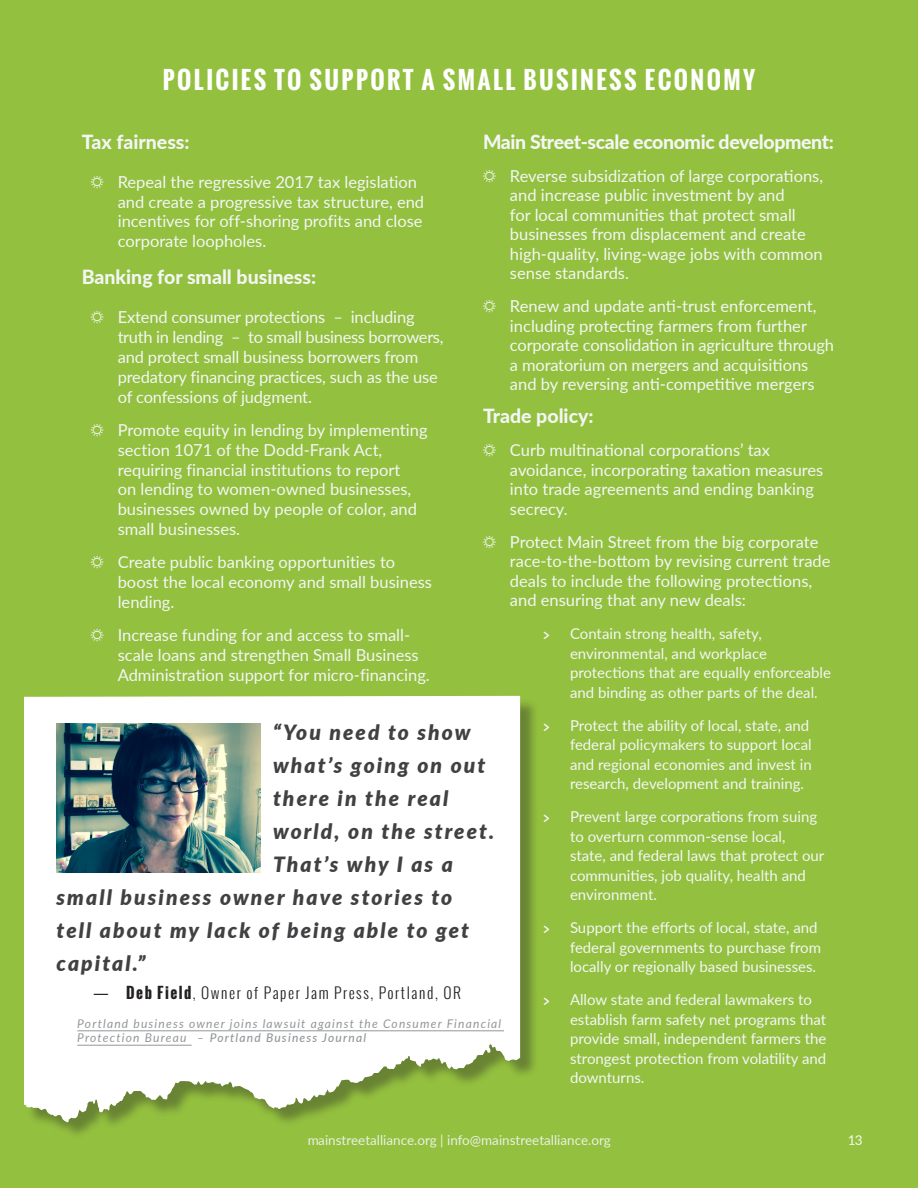
<style>
.page{position:relative;width:918px;height:1188px;background:#fff}
.page>*{position:absolute;margin:0;border:0;box-sizing:border-box;transform-origin:0 0}
.Header_-_Align_Cente{font:700 24px "Oswald";letter-spacing:.1em;color:#fff}
.Pull_Quote{font:italic 900 21px "Lato";letter-spacing:.1em;color:#414042}
.body_subhead{font:800 19.5px "Lato";color:#f3f6f5}
.Bulleted_List_-_Suns{font:800 19.5px "Lato";letter-spacing:-.02em;color:#f3f6f5}
.Bulleted_List_-_Suns-2{font:800 19.5px "Lato";color:#f3f6f5}
.t1{font:16.5px/19.8px "Lato";color:#f3f6f5}
.t2{font:15px/19.5px "Lato";color:#f3f6f5}
.t3{font:300 15px "Oswald";letter-spacing:.1em;color:#231f20}
.t4{font:13.5px "Lato";color:#f3f6f5}
.t5{font:13.5px "Lato";color:#fff}
.t6{font:italic 12px/14.4px "Lato";letter-spacing:.1em;color:#939698}
.s1{font-family:"Chalkboard"}
.s2{font-weight:400}
.s3{font-weight:700}
.s4{font-weight:500}
</style>
<div class="page">
<div style="left:0;top:809px;width:918px;height:379px;background:#93c03f"></div>
<div style="left:0;top:0;width:918px;height:1117px;background:#93c03f"></div>
<div style="left:26px;top:698px;width:513px;height:442px;background:#231f20;opacity:.38"></div>
<svg style="left:24px;top:696px;width:496px;height:427px;background:#f2f6ea"></svg>
<hr style="left:77px;top:1031px;width:427px;height:1px;background:#939698">
<hr style="left:77px;top:1045px;width:115px;height:1px;background:#939698">
<img style="left:57px;top:723px;width:203px;height:150px">
<p class="Header_-_Align_Cente" style="left:163px;top:62px;width:594px">POLICIES TO SUPPORT A SMALL BUSINESS ECONOMY</p>
<p class="body_subhead" style="left:82px;top:127px;width:109px">Tax fairness:</p>
<p class="t1" style="left:118px;top:171px;width:308px;text-indent:-27px">☼ Repeal the regressive 2017 tax legislation and create a progressive tax structure, end incentives for off-shoring profits and close corporate loopholes.</p>
<p class="body_subhead" style="left:82px;top:263px;width:236px">Banking for small business:</p>
<p class="t1" style="left:118px;top:307px;width:327px;text-indent:-27px">☼ Extend consumer protections – including truth in lending – to small business borrowers, and protect small business borrowers from predatory financing practices, such as the use of confessions of judgment.</p>
<p class="t1" style="left:118px;top:419px;width:311px;text-indent:-27px">☼ Promote equity in lending by implementing section 1071 of the Dodd-Frank Act, requiring financial institutions to report<br>on lending to women-owned businesses, businesses owned by people of color, and small businesses.</p>
<p class="t1" style="left:118px;top:552px;width:316px;text-indent:-27px">☼ Create public banking opportunities to boost the local economy and small business lending.</p>
<p class="t1" style="left:118px;top:625px;width:314px;text-indent:-27px">☼ Increase funding for and access to small&shy;scale loans and strengthen Small Business<br>Administration support for micro-financing.</p>
<p class="Bulleted_List_-_Suns" style="left:483px;top:127px;width:352px">Main Street-scale economic development:</p>
<p class="t1" style="left:510px;top:165px;width:315px;text-indent:-27px">☼ Reverse subsidization of large corporations, and increase public investment by and<br>for local communities that protect small businesses from displacement and create high-quality, living-wage jobs with common sense standards.</p>
<p class="t1" style="left:510px;top:296px;width:326px;text-indent:-27px">☼ Renew and update anti-trust enforcement, including protecting farmers from further corporate consolidation in agriculture through a moratorium on mergers and acquisitions and by reversing anti-competitive mergers</p>
<p class="Bulleted_List_-_Suns-2" style="left:483px;top:402px;width:112px">Trade policy:</p>
<p class="t1" style="left:510px;top:440px;width:315px;text-indent:-27px">☼ Curb multinational corporations’ tax avoidance, incorporating taxation measures into trade agreements and ending banking secrecy.</p>
<p class="t1" style="left:510px;top:531px;width:322px;text-indent:-27px">☼ Protect Main Street from the big corporate race-to-the-bottom by revising current trade deals to include the following protections, and ensuring that any new deals:</p>
<p class="t2" style="left:570px;top:623px;width:263px;text-indent:-27px"><span class="s1">&gt;</span> Contain strong health, safety, environmental, and workplace protections that are equally enforceable and binding as other parts of the deal.</p>
<p class="t2" style="left:570px;top:715px;width:243px;text-indent:-27px"><span class="s1">&gt;</span> Protect the ability of local, state, and federal policymakers to support local and regional economies and invest in research, development and training.</p>
<p class="t2" style="left:570px;top:806px;width:256px;text-indent:-27px"><span class="s1">&gt;</span> Prevent large corporations from suing to overturn common-sense local, state, and federal laws that protect our communities, job quality, health and environment.</p>
<p class="t2" style="left:570px;top:917px;width:253px;text-indent:-27px"><span class="s1">&gt;</span> Support the efforts of local, state, and federal governments to purchase from locally or regionally based businesses.</p>
<p class="t2" style="left:570px;top:989px;width:258px;text-indent:-27px"><span class="s1">&gt;</span> Allow state and federal lawmakers to establish farm safety net programs that provide small, independent farmers the strongest protection from volatility and downturns.</p>
<p class="Pull_Quote" style="left:273px;top:716px;width:199px">“You need to show</p>
<p class="Pull_Quote" style="left:273px;top:749px;width:214px">what’s going on out</p>
<p class="Pull_Quote" style="left:273px;top:782px;width:177px">there in the real</p>
<p class="Pull_Quote" style="left:273px;top:815px;width:223px">world, on the street.</p>
<p class="Pull_Quote" style="left:273px;top:848px;width:181px">That’s why I as a</p>
<p class="Pull_Quote" style="left:57px;top:881px;width:397px">small business owner have stories to</p>
<p class="Pull_Quote" style="left:57px;top:914px;width:414px">tell about my lack of being able to get</p>
<p class="Pull_Quote" style="left:57px;top:947px;width:91px">capital.”</p>
<p class="t3" style="left:94px;top:982px;width:369px"><span class="s2">—</span> <span class="s3">Deb Field</span>, Owner of Paper Jam Press, Portland, OR</p>
<p class="t6" style="left:77px;top:1016px;width:426px">Portland business owner joins lawsuit against the Consumer Financial<br>Protection Bureau – <span class="s4">Portland Business Journal</span></p>
<p class="t4" style="left:307px;top:1130px;width:305px">mainstreetalliance.org | info@mainstreetalliance.org</p>
<p class="t5" style="left:847px;top:1130px;width:17px">13</p>
</div>
